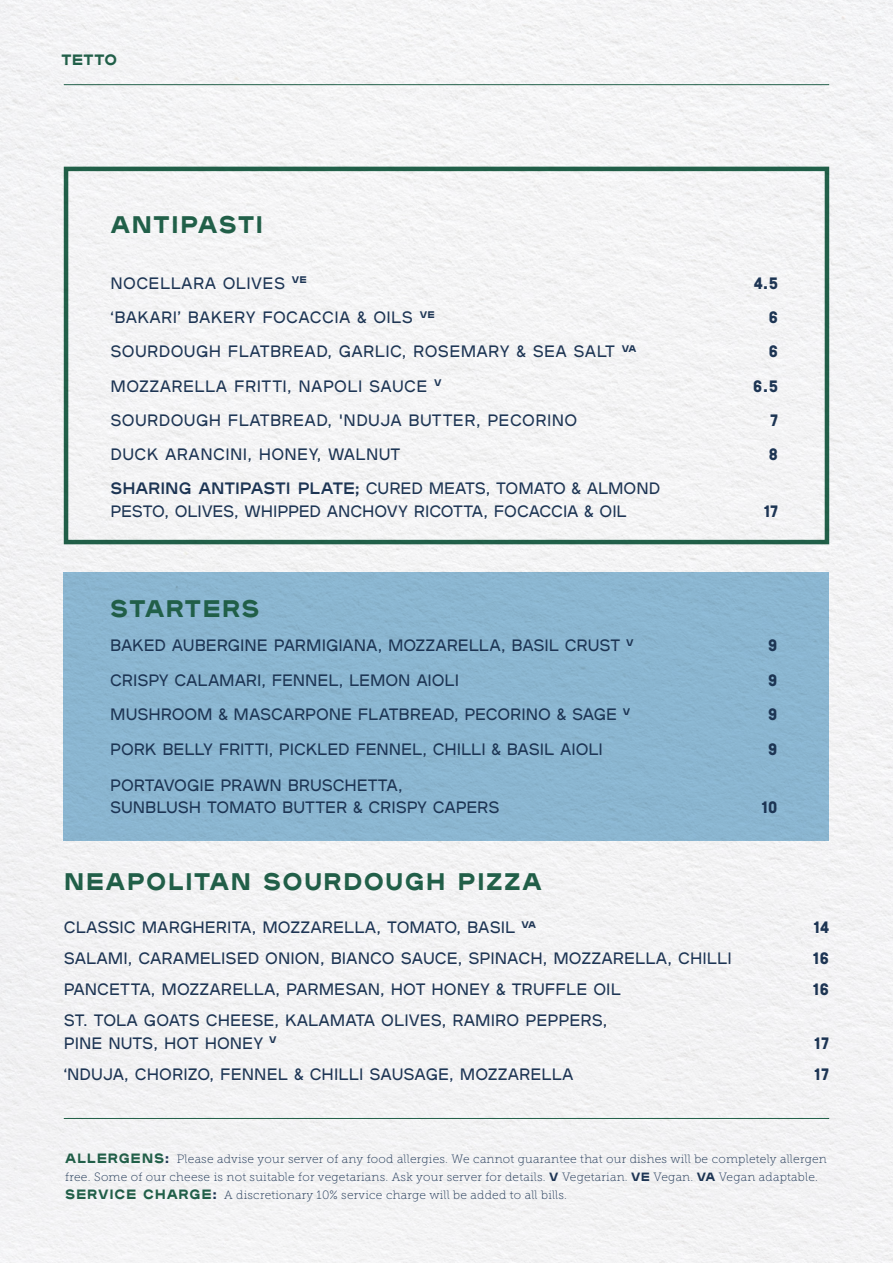
<style>
.page{position:relative;width:893px;height:1263px;background:#fff}
.page>*{position:absolute;margin:0;border:0;box-sizing:border-box;transform-origin:0 0}
.t1{font:24px "Plaak 6 Ney 56 Heavy";letter-spacing:.05em;color:#23644c}
.t2{font:16.5px/22.5px "Plaak 6 Ney 36 Regular";color:#1f3858}
.t3{font:16.5px "Plaak 6 Ney 36 Regular";letter-spacing:.02em;color:#1f3858}
.t4{font:16.5px "Plaak 6 Ney 56 Heavy";color:#1f3858}
.t5{font:15px "Plaak 6 Ney 56 Heavy";letter-spacing:.01em;color:#23644c}
.t6{font:12px/18px "Museo Slab 100";letter-spacing:.02em;color:#1f3858}
.s1{font-family:"Plaak 6 Ney 46 Bold"}
.s2{font-family:"Plaak 6 Ney 56 Heavy";font-size:13.5px;color:#23644c}
.s3{font-family:"Plaak 6 Ney 56 Heavy";font-size:13.5px}
.s4{font-family:"Plaak 6 Ney 56 Heavy"}
</style>
<div class="page">
<img style="left:0;top:0;width:893px;height:1263px">
<p class="t5" style="left:61px;top:48px;width:57px">TETTO</p>
<h1 class="t1" style="left:111px;top:207px;width:154px">ANTIPASTI</h1>
<p class="t3" style="left:111px;top:272px;width:198px">NOCELLARA OLIVES <sup>VE</sup></p>
<p class="t4" style="left:754px;top:270px;width:26px">4.5</p>
<p class="t3" style="left:111px;top:306px;width:326px">‘BAKARI’ BAKERY FOCACCIA &amp; OILS <sup>VE</sup></p>
<p class="t4" style="left:768px;top:305px;width:11px">6</p>
<p class="t3" style="left:111px;top:340px;width:527px">SOURDOUGH FLATBREAD, GARLIC, ROSEMARY &amp; SEA SALT <sup>VA</sup></p>
<p class="t4" style="left:768px;top:339px;width:11px">6</p>
<p class="t3" style="left:111px;top:374px;width:333px">MOZZARELLA FRITTI, NAPOLI SAUCE <sup>V</sup></p>
<p class="t4" style="left:753px;top:373px;width:27px">6.5</p>
<p class="t3" style="left:111px;top:409px;width:468px">SOURDOUGH FLATBREAD, 'NDUJA BUTTER, PECORINO</p>
<p class="t4" style="left:770px;top:407px;width:9px">7</p>
<p class="t3" style="left:111px;top:443px;width:291px">DUCK ARANCINI, HONEY, WALNUT</p>
<p class="t4" style="left:768px;top:442px;width:11px">8</p>
<p class="t2" style="left:111px;top:476px;width:551px"><span class="s1">SHARING ANTIPASTI PLATE;</span> CURED MEATS, TOMATO &amp; ALMOND<br>PESTO, OLIVES, WHIPPED ANCHOVY RICOTTA, FOCACCIA &amp; OIL</p>
<p class="t4" style="left:764px;top:498px;width:15px">17</p>
<h1 class="t1" style="left:110px;top:590px;width:151px">STARTERS</h1>
<p class="t2" style="left:110px;top:633px;width:525px">BAKED AUBERGINE PARMIGIANA, MOZZARELLA, BASIL CRUST <sup>V</sup></p>
<p class="t4" style="left:768px;top:633px;width:11px">9</p>
<p class="t2" style="left:110px;top:668px;width:350px">CRISPY CALAMARI, FENNEL, LEMON AIOLI</p>
<p class="t4" style="left:768px;top:668px;width:11px">9</p>
<p class="t2" style="left:110px;top:702px;width:522px">MUSHROOM &amp; MASCARPONE FLATBREAD, PECORINO &amp; SAGE <sup>V</sup></p>
<p class="t4" style="left:768px;top:702px;width:11px">9</p>
<p class="t2" style="left:110px;top:737px;width:494px">PORK BELLY FRITTI, PICKLED FENNEL, CHILLI &amp; BASIL AIOLI</p>
<p class="t4" style="left:768px;top:737px;width:11px">9</p>
<p class="t2" style="left:110px;top:773px;width:391px">PORTAVOGIE PRAWN BRUSCHETTA,<br>SUNBLUSH TOMATO BUTTER &amp; CRISPY CAPERS</p>
<p class="t4" style="left:762px;top:795px;width:18px">10</p>
<h1 class="t1" style="left:64px;top:863px;width:480px">NEAPOLITAN SOURDOUGH PIZZA</h1>
<p class="t2" style="left:64px;top:915px;width:474px">CLASSIC MARGHERITA, MOZZARELLA, TOMATO, BASIL <sup>VA</sup></p>
<p class="t4" style="left:814px;top:915px;width:17px">14</p>
<p class="t2" style="left:64px;top:946px;width:669px">SALAMI, CARAMELISED ONION, BIANCO SAUCE, SPINACH, MOZZARELLA, CHILLI</p>
<p class="t4" style="left:813px;top:946px;width:17px">16</p>
<p class="t2" style="left:64px;top:977px;width:559px">PANCETTA, MOZZARELLA, PARMESAN, HOT HONEY &amp; TRUFFLE OIL</p>
<p class="t4" style="left:813px;top:977px;width:17px">16</p>
<p class="t2" style="left:64px;top:1008px;width:545px">ST. TOLA GOATS CHEESE, KALAMATA OLIVES, RAMIRO PEPPERS,<br>PINE NUTS, HOT HONEY <sup>V</sup></p>
<p class="t4" style="left:815px;top:1030px;width:16px">17</p>
<p class="t2" style="left:64px;top:1061px;width:511px">‘NDUJA, CHORIZO, FENNEL &amp; CHILLI SAUSAGE, MOZZARELLA</p>
<p class="t4" style="left:815px;top:1061px;width:16px">17</p>
<p class="t6" style="left:65px;top:1149px;width:763px"><span class="s2">ALLERGENS</span><span class="s3">:</span> Please advise your server of any food allergies. We cannot guarantee that our dishes will be completely allergen free. Some of our cheese is not suitable for vegetarians. Ask your server for details. <span class="s4">V</span> Vegetarian. <span class="s4">VE</span> Vegan. <span class="s4">VA</span> Vegan adaptable.<br><span class="s2">SERVICE CHARGE</span><span class="s3">:</span> A discretionary 10% service charge will be added to all bills.</p>
</div>
